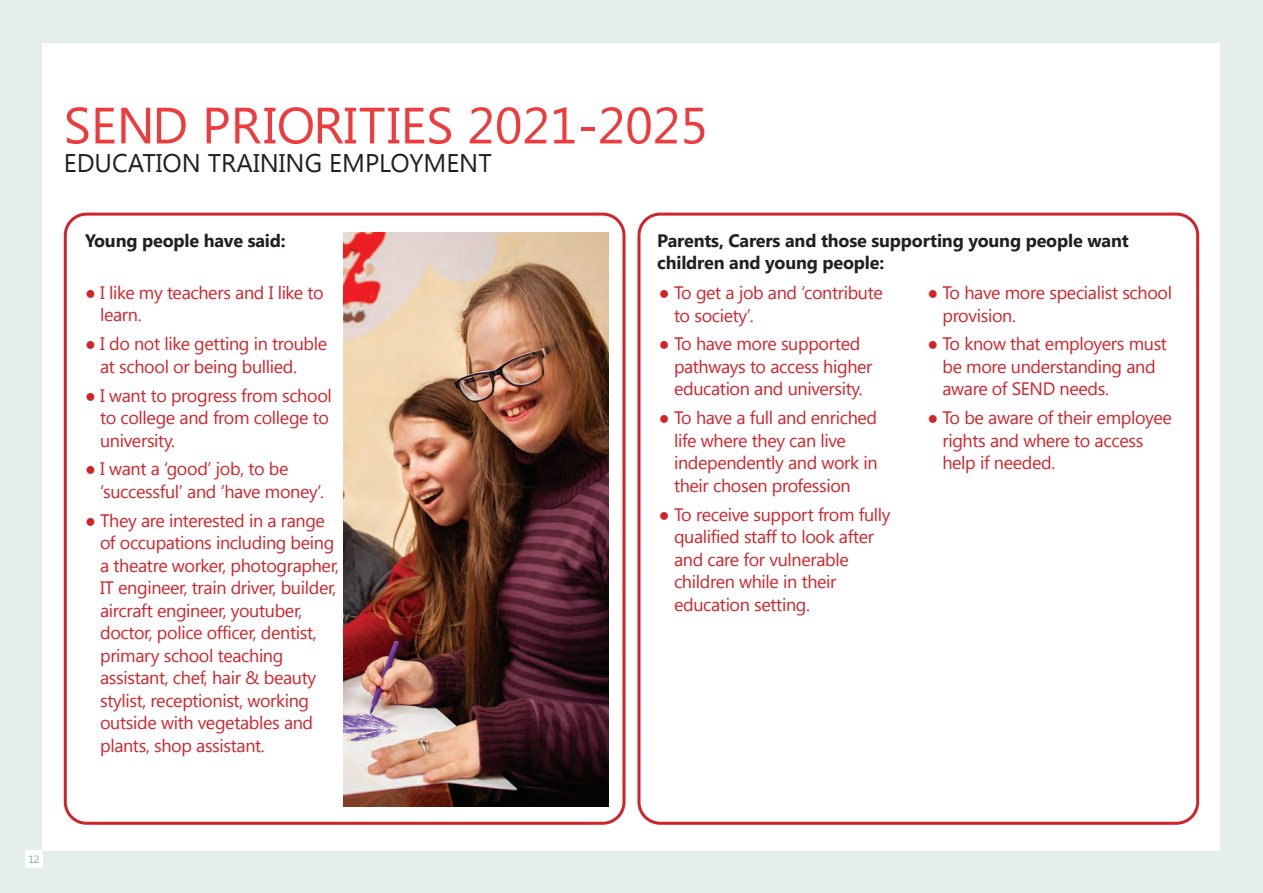
<style>
.page{position:relative;width:1263px;height:893px;background:#e4eeeb}
.page>*{position:absolute;margin:0;border:0;box-sizing:border-box;transform-origin:0 0}
.Chapter_heading{font:51px "Segoe UI";color:#ee3c3e}
.Chapter_2_heading{font:25.5px "Segoe UI";color:#231f20}
.Education_bullet_poi{font:18px/22.5px "Segoe UI";letter-spacing:-.02em;color:#d1232a}
.Paragraph_headline{font:700 18px/22.5px "Segoe UI";letter-spacing:-.01em;color:#231f20}
.Priorites_education{font:18px/22.5px "Segoe UI";letter-spacing:-.02em;color:#d1232a}
.t1{font:10.5px "Segoe UI";color:#7aafa4}
</style>
<div class="page">
<div style="left:43px;top:43px;width:1177px;height:807px;background:#fff"></div>
<div style="left:26px;top:850px;width:17px;height:17px;background:#fff"></div>
<div style="left:64px;top:213px;width:561px;height:612px;border:3px solid #d1232a;border-radius:21px"></div>
<div style="left:637px;top:213px;width:562px;height:612px;border:3px solid #d1232a;border-radius:21px"></div>
<img style="left:344px;top:232px;width:264px;height:575px">
<p class="Chapter_heading" style="left:64px;top:90px;width:645px">SEND PRIORITIES 2021-2025</p>
<p class="Chapter_2_heading" style="left:64px;top:145px;width:429px">EDUCATION TRAINING EMPLOYMENT</p>
<p class="Paragraph_headline" style="left:85px;top:229px;width:202px">Young people have said:</p>
<p class="Priorites_education" style="left:100px;top:280px;width:225px;text-indent:-15px">● I like my teachers and I like to learn.</p>
<p class="Education_bullet_poi" style="left:100px;top:332px;width:229px;text-indent:-15px">● I do not like getting in trouble at school or being bullied.</p>
<p class="Education_bullet_poi" style="left:100px;top:383px;width:233px;text-indent:-15px">● I want to progress from school to college and from college to university.</p>
<p class="Education_bullet_poi" style="left:100px;top:457px;width:226px;text-indent:-15px">● I want a ‘good’ job, to be ‘successful’ and ‘have money’.</p>
<p class="Education_bullet_poi" style="left:100px;top:508px;width:240px;text-indent:-15px">● They are interested in a range of occupations including being a theatre worker, photographer,<br>IT engineer, train driver, builder, aircraft engineer, youtuber, doctor, police officer, dentist, primary school teaching assistant, chef, hair &amp; beauty stylist, receptionist, working outside with vegetables and plants, shop assistant.</p>
<p class="Paragraph_headline" style="left:657px;top:229px;width:473px">Parents, Carers and those supporting young people want children and young people:</p>
<p class="Education_bullet_poi" style="left:674px;top:281px;width:210px;text-indent:-15px">● To get a job and ‘contribute to society’.</p>
<p class="Education_bullet_poi" style="left:674px;top:332px;width:200px;text-indent:-15px">● To have more supported pathways to access higher education and university.</p>
<p class="Education_bullet_poi" style="left:674px;top:406px;width:205px;text-indent:-15px">● To have a full and enriched life where they can live independently and work in their chosen profession</p>
<p class="Education_bullet_poi" style="left:674px;top:502px;width:218px;text-indent:-15px">● To receive support from fully qualified staff to look after and care for vulnerable children while in their education setting.</p>
<p class="Education_bullet_poi" style="left:942px;top:281px;width:231px;text-indent:-15px">● To have more specialist school provision.</p>
<p class="Education_bullet_poi" style="left:942px;top:332px;width:226px;text-indent:-15px">● To know that employers must be more understanding and aware of SEND needs.</p>
<p class="Education_bullet_poi" style="left:942px;top:406px;width:231px;text-indent:-15px">● To be aware of their employee rights and where to access help if needed.</p>
<p class="t1" style="left:28px;top:852px;width:13px">12</p>
</div>
